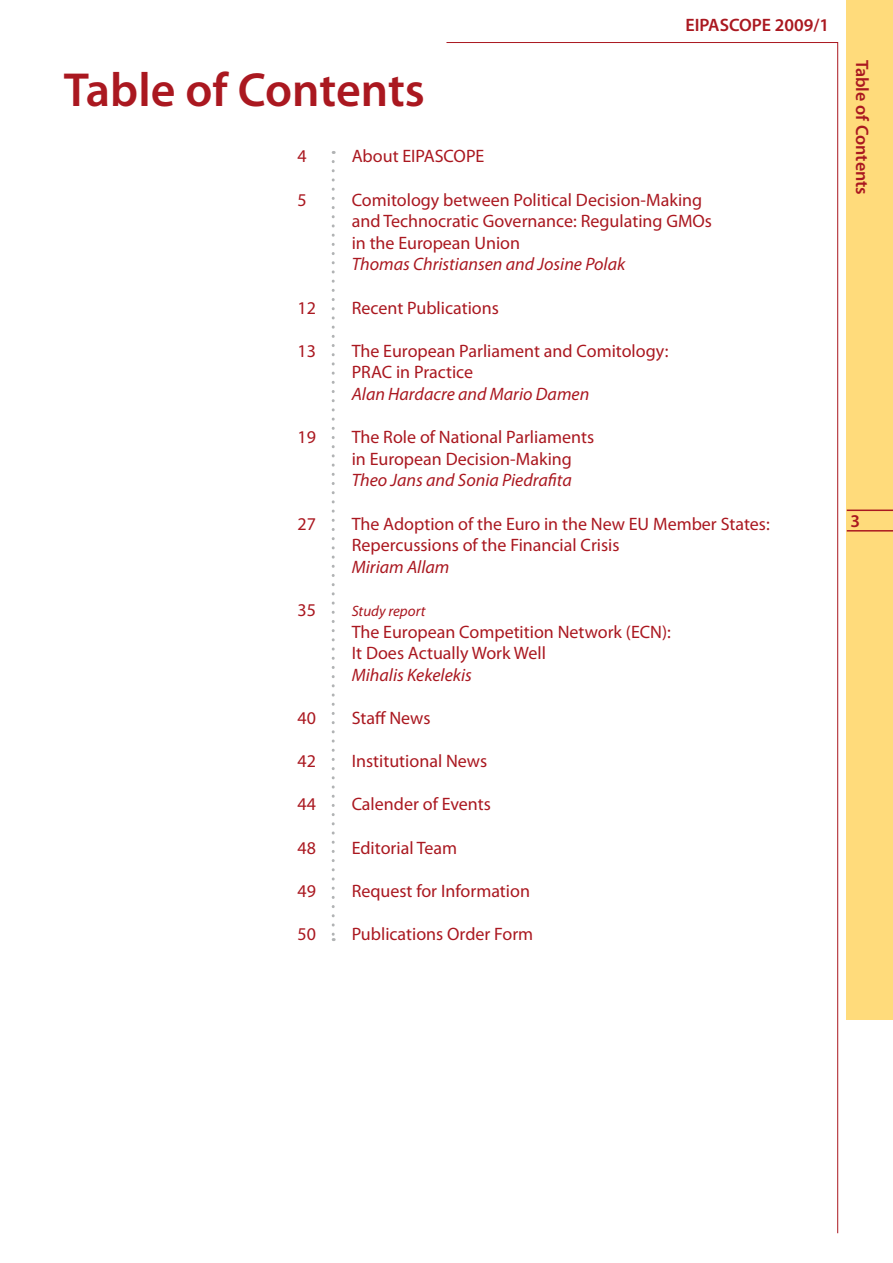
<style>
.page{position:relative;width:893px;height:1263px;background:#fff}
.page>*{position:absolute;margin:0;border:0;box-sizing:border-box;transform-origin:0 0}
.t1{font:600 48px "Myriad Pro";color:#aa1820}
.t2{font:18px/21.6px "Myriad Pro";color:#aa1820}
.t3{font:italic 18px "Myriad Pro";color:#aa1820}
.t4{font:600 18px "Myriad Pro";color:#aa1820}
.t5{font:italic 15px "Myriad Pro";color:#aa1820}
</style>
<div class="page">
<div style="left:847px;top:0;width:46px;height:1020px;background:#ffdb7b"></div>
<hr style="left:847px;top:509px;width:46px;height:2px;background:#aa1820">
<hr style="left:847px;top:530px;width:46px;height:1px;background:#aa1820">
<svg style="left:332px;top:161px;width:3px;height:780px"></svg>
<h1 class="t1" style="left:64px;top:59px;width:363px">Table of Contents</h1>
<p class="t4" style="left:685px;top:13px;width:145px">EIPASCOPE 2009/1</p>
<p class="t2" style="left:298px;top:145px;width:11px">4</p>
<p class="t2" style="left:352px;top:145px;width:134px">About EIPASCOPE</p>
<p class="t2" style="left:298px;top:188px;width:11px">5</p>
<p class="t2" style="left:352px;top:188px;width:362px">Comitology between Political Decision-Making and Technocratic Governance: Regulating GMOs in the European Union</p>
<p class="t3" style="left:352px;top:253px;width:275px">Thomas Christiansen and Josine Polak</p>
<p class="t2" style="left:298px;top:296px;width:20px">12</p>
<p class="t2" style="left:352px;top:296px;width:149px">Recent Publications</p>
<p class="t2" style="left:298px;top:340px;width:20px">13</p>
<p class="t2" style="left:352px;top:340px;width:318px">The European Parliament and Comitology:<br>PRAC in Practice</p>
<p class="t3" style="left:352px;top:383px;width:239px">Alan Hardacre and Mario Damen</p>
<p class="t2" style="left:298px;top:426px;width:20px">19</p>
<p class="t2" style="left:352px;top:426px;width:244px">The Role of National Parliaments in European Decision-Making</p>
<p class="t3" style="left:352px;top:469px;width:222px">Theo Jans and Sonia Piedrafita</p>
<p class="t2" style="left:298px;top:512px;width:20px">27</p>
<p class="t2" style="left:352px;top:512px;width:420px">The Adoption of the Euro in the New EU Member States:<br>Repercussions of the Financial Crisis</p>
<p class="t3" style="left:352px;top:556px;width:99px">Miriam Allam</p>
<p class="t2" style="left:298px;top:599px;width:20px">35</p>
<p class="t5" style="left:352px;top:602px;width:75px">Study report</p>
<p class="t2" style="left:352px;top:620px;width:321px">The European Competition Network (ECN):<br>It Does Actually Work Well</p>
<p class="t3" style="left:352px;top:664px;width:122px">Mihalis Kekelekis</p>
<p class="t2" style="left:298px;top:707px;width:20px">40</p>
<p class="t2" style="left:352px;top:707px;width:80px">Staff News</p>
<p class="t2" style="left:298px;top:750px;width:20px">42</p>
<p class="t2" style="left:352px;top:750px;width:137px">Institutional News</p>
<p class="t2" style="left:298px;top:793px;width:20px">44</p>
<p class="t2" style="left:352px;top:793px;width:141px">Calender of Events</p>
<p class="t2" style="left:298px;top:836px;width:20px">48</p>
<p class="t2" style="left:352px;top:836px;width:107px">Editorial Team</p>
<p class="t2" style="left:298px;top:880px;width:20px">49</p>
<p class="t2" style="left:352px;top:880px;width:180px">Request for Information</p>
<p class="t2" style="left:298px;top:923px;width:20px">50</p>
<p class="t2" style="left:352px;top:923px;width:183px">Publications Order Form</p>
<p class="t4" style="left:874px;top:60px;width:137px;rotate:90deg">Table of Contents</p>
<p class="t4" style="left:851px;top:509px;width:11px">3</p>
</div>
